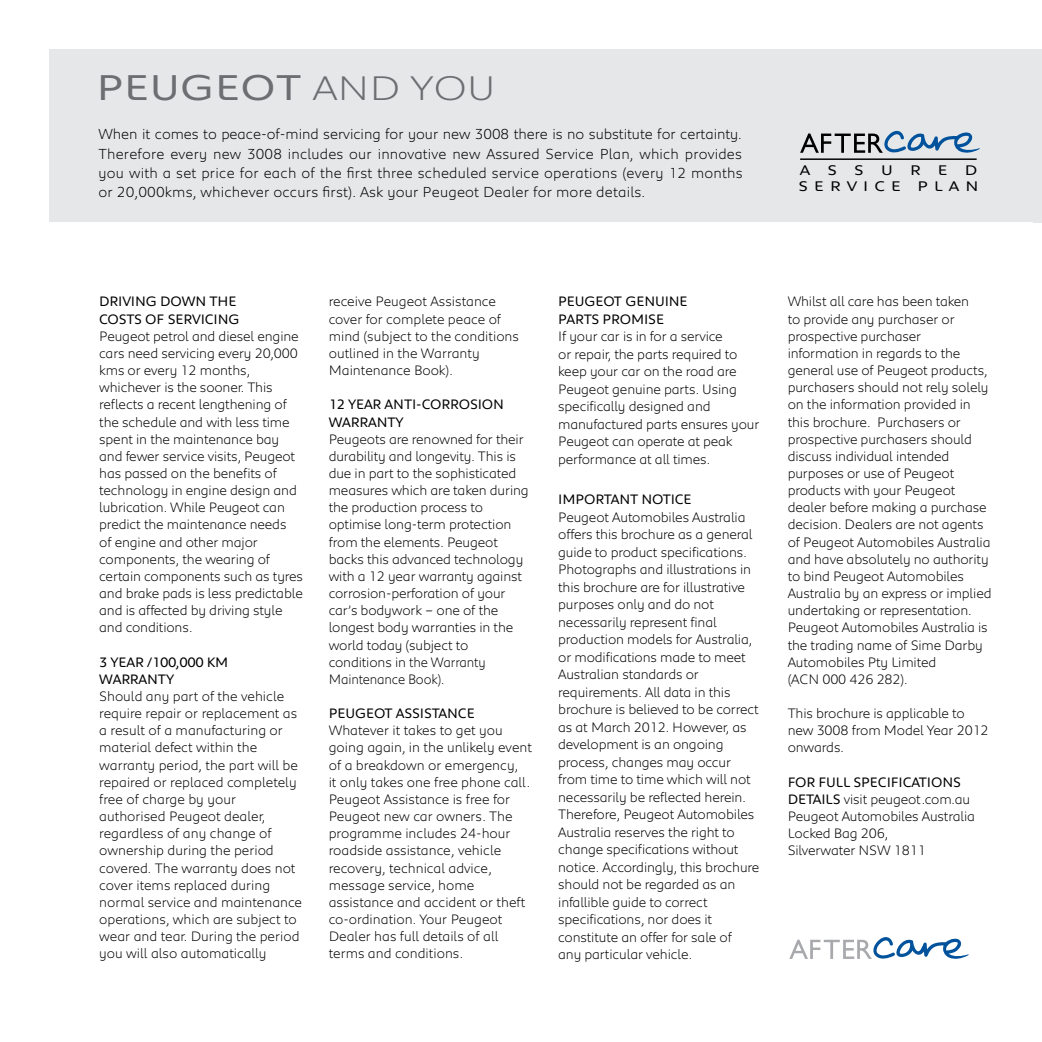
<style>
.page{position:relative;width:1042px;height:1042px;background:#fff}
.page>*{position:absolute;margin:0;border:0;box-sizing:border-box;transform-origin:0 0}
.t1{font:36.75px "Peugeot Expanded";letter-spacing:.01em;color:#6d6e71}
.t2{font:300 35px "Peugeot Expanded";color:#6d6e71}
.t3{font:300 14.88px/19.2px "Peugeot";letter-spacing:.01em;color:#000;text-align:justify}
.t4{font:14.35px/15.9px "Peugeot Expanded";letter-spacing:.425em;color:#000}
.t5{font:300 14px/17.2px "Peugeot";letter-spacing:-.01em;color:#000}
.t6{font:14px/17.2px "Peugeot";letter-spacing:-.01em;color:#000}
.s1{font-weight:300;font-size:35px}
.s2{font-weight:400}
</style>
<div class="page">
<div style="left:50px;top:50px;width:992px;height:173px;background:#e6e7e8"></div>
<svg style="left:800px;top:131px;width:180px;height:22px"></svg>
<hr style="left:800px;top:158px;width:176px;height:2px;background:#000">
<svg style="left:789px;top:937px;width:180px;height:22px"></svg>
<hr style="left:0;top:222px;width:1033px;height:2px;background:#fff">
<h1 class="t1" style="left:96px;top:62px;width:246px">PEUGEOT <span class="s1">AND</span></h1>
<h2 class="t2" style="left:410px;top:64px;width:28px">YOU</h2>
<p class="t3" style="left:99px;top:124px;width:646px">When it comes to peace-of-mind servicing for your new 3008 there is no substitute for certainty.<br>Therefore every new 3008 includes our innovative new Assured Service Plan, which provides you with a set price for each of the first three scheduled service operations (every 12 months or 20,000kms, whichever occurs first). Ask your Peugeot Dealer for more details.</p>
<p class="t4" style="left:798px;top:162px;width:181px">ASSURED<br>SERVICE PLAN</p>
<p class="t6" style="left:99px;top:292px;width:74px">DRIVI NG DOW</p>
<p class="t6" style="left:99px;top:292px;width:139px;text-indent:96px">N THE<br>COSTS OF SERVICI NG</p>
<p class="t5" style="left:99px;top:326px;width:205px">Peugeot petrol and diesel engine cars need servicing every 20,000 kms or every 12 months, whichever is the sooner. This reflects a recent lengthening of the schedule and with less time spent in the maintenance bay and fewer service visits, Peugeot has passed on the benefits of technology in engine design and lubrication. While Peugeot can predict the maintenance needs<br>of engine and other major components, the wearing of certain components such as tyres and brake pads is less predictable and is affected by driving style and conditions.</p>
<p class="t6" style="left:99px;top:652px;width:131px">3 YEAR /100,000 KM<br>WARRANTY</p>
<p class="t5" style="left:99px;top:687px;width:204px">Should any part of the vehicle require repair or replacement as a result of a manufacturing or material defect within the warranty period, the part will be repaired or replaced completely free of charge by your authorised Peugeot dealer, regardless of any change of ownership during the period covered. The warranty does not cover items replaced during normal service and maintenance operations, which are subject to wear and tear. During the period you will also automatically</p>
<p class="t5" style="left:329px;top:292px;width:192px">receive Peugeot Assistance cover for complete peace of mind (subject to the conditions outlined in the Warranty<br>Maintenance Book).</p>
<p class="t6" style="left:329px;top:395px;width:177px">12 YEAR ANTI -CO RROSIO N<br>WARRANTY</p>
<p class="t5" style="left:329px;top:429px;width:202px">Peugeots are renowned for their durability and longevity. This is due in part to the sophisticated measures which are taken during the production process to optimise long-term protection from the elements. Peugeot backs this advanced technology with a 12 year warranty against corrosion-perforation of your car’s bodywork – one of the longest body warranties in the world today (subject to conditions in the Warranty<br>Maintenance Book).</p>
<p class="t6" style="left:329px;top:704px;width:37px">PEUGEOT</p>
<p class="t6" style="left:396px;top:704px;width:78px">ASSI STANCE</p>
<p class="t5" style="left:329px;top:721px;width:205px">Whatever it takes to get you going again, in the unlikely event of a breakdown or emergency,<br>it only takes one free phone call.<br>Peugeot Assistance is free for<br>Peugeot new car owners. The programme includes 24-hour roadside assistance, vehicle recovery, technical advice, message service, home assistance and accident or theft co-ordination. Your Peugeot<br>Dealer has full details of all terms and conditions.</p>
<p class="t6" style="left:558px;top:292px;width:129px;text-indent:67px">GENUINE<br>PARTS PROMISE</p>
<p class="t5" style="left:558px;top:327px;width:203px">If your car is in for a service<br>or repair, the parts required to keep your car on the road are<br>Peugeot genuine parts. Using specifically designed and manufactured parts ensures your<br>Peugeot can operate at peak performance at all times.</p>
<p class="t6" style="left:558px;top:490px;width:133px">IMPORTANT NOTICE</p>
<p class="t5" style="left:558px;top:507px;width:203px">Peugeot Automobiles Australia offers this brochure as a general guide to product specifications.<br>Photographs and illustrations in this brochure are for illustrative purposes only and do not necessarily represent final production models for Australia, or modifications made to meet<br>Australian standards or requirements. All data in this brochure is believed to be correct as at March 2012. However, as development is an ongoing process, changes may occur from time to time which will not necessarily be reflected herein.<br>Therefore, Peugeot Automobiles<br>Australia reserves the right to change specifications without notice. Accordingly, this brochure should not be regarded as an infallible guide to correct specifications, nor does it constitute an offer for sale of<br>any particular vehicle.</p>
<p class="t6" style="left:558px;top:292px;width:37px">PEUGEOT</p>
<p class="t5" style="left:788px;top:292px;width:205px">Whilst all care has been taken<br>to provide any purchaser or prospective purchaser information in regards to the general use of Peugeot products, purchasers should not rely solely on the information provided in this brochure. Purchasers or prospective purchasers should discuss individual intended purposes or use of Peugeot products with your Peugeot dealer before making a purchase decision. Dealers are not agents of Peugeot Automobiles Australia and have absolutely no authority to bind Peugeot Automobiles<br>Australia by an express or implied undertaking or representation.<br>Peugeot Automobiles Australia is the trading name of Sime Darby<br>Automobiles Pty Limited<br>(ACN 000 426 282).</p>
<p class="t5" style="left:788px;top:704px;width:202px">This brochure is applicable to new 3008 from Model Year 2012 onwards.</p>
<p class="t6" style="left:788px;top:772px;width:133px">FOR FULL SPECI FICATIO</p>
<p class="t6" style="left:942px;top:772px;width:20px">NS</p>
<p class="t6" style="left:788px;top:790px;width:9px">DETAIL</p>
<p class="t5" style="left:788px;top:790px;width:189px;text-indent:45px"><span class="s2">S</span> visit peugeot.com.au<br>Peugeot Automobiles Australia<br>Locked Bag 206,<br>Silverwater NSW 1811</p>
</div>
